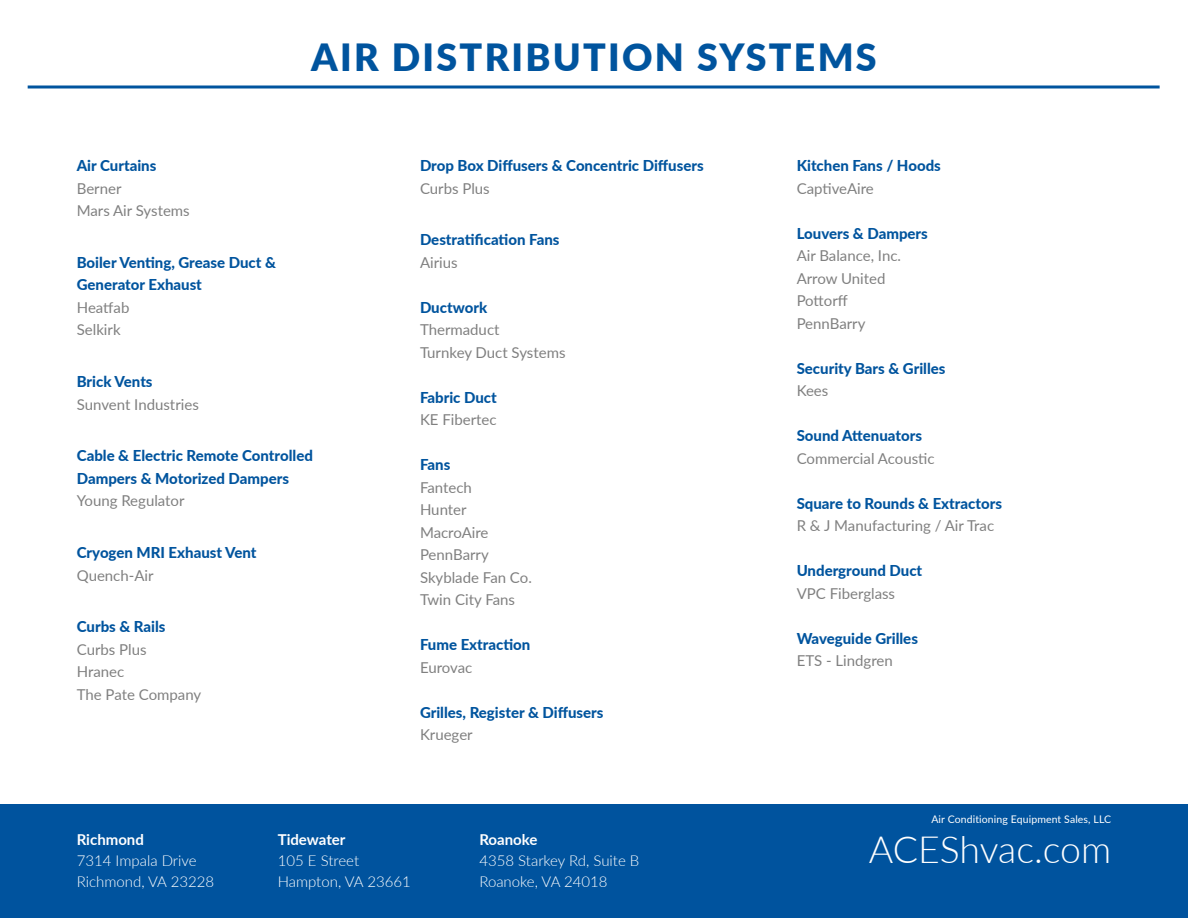
<style>
.page{position:relative;width:1188px;height:918px;background:#fff}
.page>*{position:absolute;margin:0;border:0;box-sizing:border-box;transform-origin:0 0}
.t1{font:900 37.5px "Lato";letter-spacing:.06em;color:#00549e}
.t2{font:300 37.5px "Lato";letter-spacing:-.01em;color:#fff}
.List_Item{font:15px "Lato";color:#808080}
.List_Header{font:800 15px/22.5px "Lato";color:#00549e}
.List_Item-2{font:800 15px "Lato";color:#00549e}
.t3{font:300 15px "Lato";color:#fff}
.t4{font:700 15px "Lato";color:#fff}
.t5{font:10.5px "Lato";letter-spacing:.01em;color:#fff}
</style>
<div class="page">
<hr style="left:28px;top:86px;width:1132px;height:2px;background:#00549e">
<div style="left:0;top:804px;width:1188px;height:114px;background:#00539e"></div>
<p class="t1" style="left:311px;top:29px;width:567px">AIR DISTRIBUTION SYSTEMS</p>
<p class="List_Header" style="left:77px;top:154px;width:81px">Air Curtains</p>
<p class="List_Item" style="left:77px;top:177px;width:46px">Berner</p>
<p class="List_Item" style="left:77px;top:200px;width:115px">Mars Air Systems</p>
<p class="List_Header" style="left:77px;top:250px;width:201px">Boiler Venting, Grease Duct &amp;<br>Generator Exhaust</p>
<p class="List_Item" style="left:77px;top:297px;width:54px">Heatfab</p>
<p class="List_Item" style="left:77px;top:319px;width:45px">Selkirk</p>
<p class="List_Header" style="left:77px;top:370px;width:77px">Brick Vents</p>
<p class="List_Item" style="left:77px;top:393px;width:124px">Sunvent Industries</p>
<p class="List_Header" style="left:77px;top:444px;width:238px">Cable &amp; Electric Remote Controlled<br>Dampers &amp; Motorized Dampers</p>
<p class="List_Item" style="left:77px;top:490px;width:109px">Young Regulator</p>
<p class="List_Header" style="left:77px;top:541px;width:181px">Cryogen MRI Exhaust Vent</p>
<p class="List_Item" style="left:77px;top:564px;width:78px">Quench-Air</p>
<p class="List_Header" style="left:77px;top:615px;width:90px">Curbs &amp; Rails</p>
<p class="List_Item" style="left:77px;top:639px;width:71px">Curbs Plus</p>
<p class="List_Item" style="left:77px;top:661px;width:49px">Hranec</p>
<p class="List_Item" style="left:77px;top:684px;width:126px">The Pate Company</p>
<p class="List_Header" style="left:420px;top:154px;width:285px">Drop Box Diffusers &amp; Concentric Diffusers</p>
<p class="List_Item" style="left:420px;top:177px;width:71px">Curbs Plus</p>
<p class="List_Header" style="left:420px;top:228px;width:141px">Destratification Fans</p>
<p class="List_Item" style="left:420px;top:252px;width:39px">Airius</p>
<p class="List_Item-2" style="left:420px;top:296px;width:69px">Ductwork</p>
<p class="List_Item" style="left:420px;top:319px;width:81px">Thermaduct</p>
<p class="List_Item" style="left:420px;top:342px;width:147px">Turnkey Duct Systems</p>
<p class="List_Item-2" style="left:420px;top:386px;width:78px">Fabric Duct</p>
<p class="List_Item" style="left:420px;top:409px;width:78px">KE Fibertec</p>
<p class="List_Item-2" style="left:420px;top:454px;width:32px">Fans</p>
<p class="List_Item" style="left:420px;top:477px;width:53px">Fantech</p>
<p class="List_Item" style="left:420px;top:499px;width:48px">Hunter</p>
<p class="List_Item" style="left:420px;top:522px;width:70px">MacroAire</p>
<p class="List_Item" style="left:420px;top:544px;width:70px">PennBarry</p>
<p class="List_Item" style="left:420px;top:567px;width:113px">Skyblade Fan Co.</p>
<p class="List_Item" style="left:420px;top:589px;width:97px">Twin City Fans</p>
<p class="List_Item-2" style="left:420px;top:634px;width:112px">Fume Extraction</p>
<p class="List_Item" style="left:420px;top:657px;width:54px">Eurovac</p>
<p class="List_Item-2" style="left:420px;top:701px;width:185px">Grilles, Register &amp; Diffusers</p>
<p class="List_Item" style="left:420px;top:724px;width:54px">Krueger</p>
<p class="t4" style="left:77px;top:828px;width:69px">Richmond</p>
<p class="t3" style="left:77px;top:850px;width:121px">7314 Impala Drive</p>
<p class="t3" style="left:77px;top:871px;width:139px">Richmond, VA 23228</p>
<p class="t4" style="left:278px;top:828px;width:69px">Tidewater</p>
<p class="t3" style="left:278px;top:850px;width:83px">105 E Street</p>
<p class="t3" style="left:278px;top:871px;width:135px">Hampton, VA 23661</p>
<p class="t4" style="left:479px;top:828px;width:60px">Roanoke</p>
<p class="t3" style="left:479px;top:850px;width:162px">4358 Starkey Rd, Suite B</p>
<p class="t3" style="left:479px;top:871px;width:130px">Roanoke, VA 24018</p>
<p class="List_Item-2" style="left:797px;top:154px;width:146px">Kitchen Fans / Hoods</p>
<p class="List_Item" style="left:797px;top:177px;width:79px">CaptiveAire</p>
<p class="List_Item-2" style="left:797px;top:222px;width:133px">Louvers &amp; Dampers</p>
<p class="List_Item" style="left:797px;top:245px;width:106px">Air Balance, Inc.</p>
<p class="List_Item" style="left:797px;top:267px;width:90px">Arrow United</p>
<p class="List_Item" style="left:797px;top:290px;width:53px">Pottorff</p>
<p class="List_Item" style="left:797px;top:312px;width:70px">PennBarry</p>
<p class="List_Item-2" style="left:797px;top:357px;width:150px">Security Bars &amp; Grilles</p>
<p class="List_Item" style="left:797px;top:380px;width:33px">Kees</p>
<p class="List_Item-2" style="left:797px;top:424px;width:127px">Sound Attenuators</p>
<p class="List_Item" style="left:797px;top:447px;width:139px">Commercial Acoustic</p>
<p class="List_Item-2" style="left:797px;top:492px;width:207px">Square to Rounds &amp; Extractors</p>
<p class="List_Item" style="left:797px;top:515px;width:199px">R &amp; J Manufacturing / Air Trac</p>
<p class="List_Item-2" style="left:797px;top:559px;width:127px">Underground Duct</p>
<p class="List_Item" style="left:797px;top:582px;width:100px">VPC Fiberglass</p>
<p class="List_Item-2" style="left:797px;top:627px;width:123px">Waveguide Grilles</p>
<p class="List_Item" style="left:797px;top:650px;width:98px">ETS - Lindgren</p>
<p class="t5" style="left:931px;top:811px;width:181px">Air Conditioning Equipment Sales, LLC</p>
<p class="t2" style="left:869px;top:823px;width:244px">ACEShvac.com</p>
</div>
